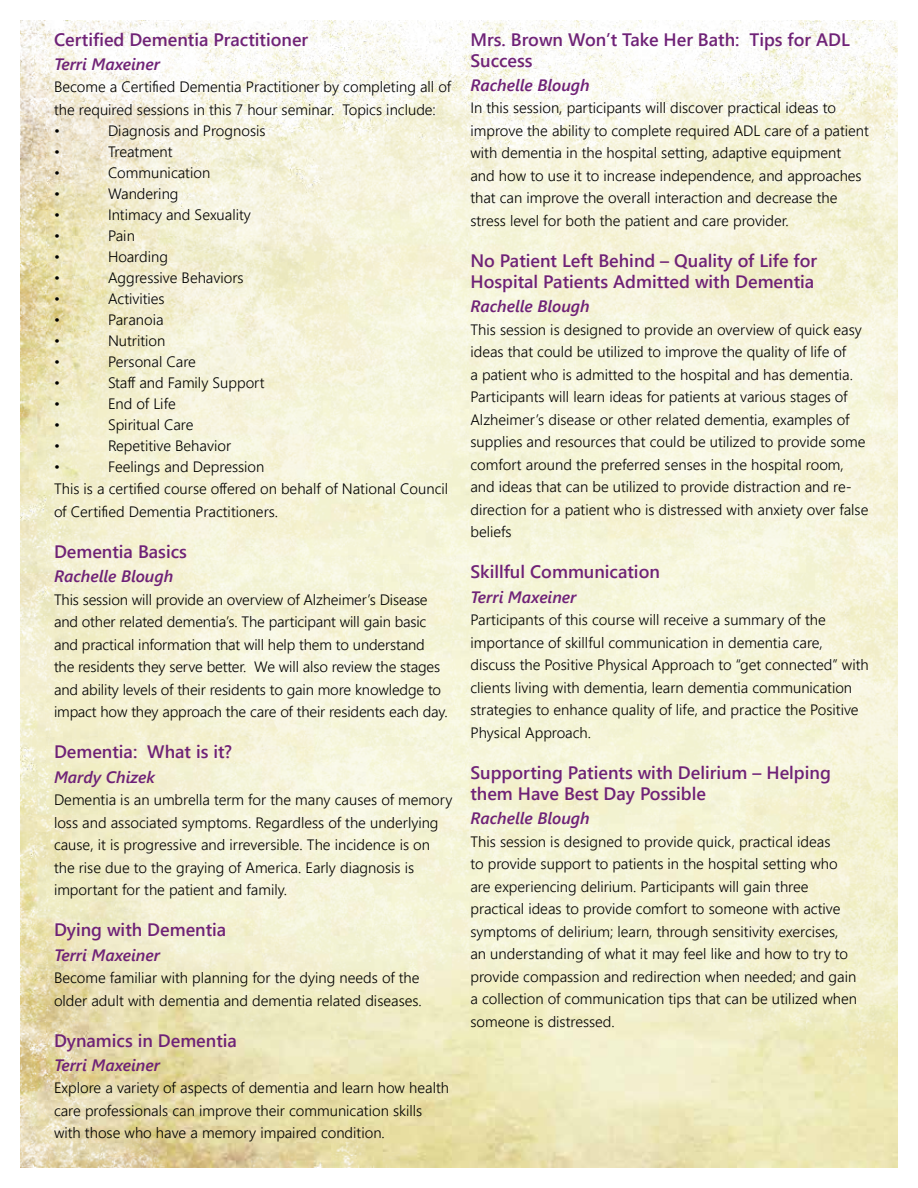
<style>
.page{position:relative;width:918px;height:1188px;background:#fff}
.page>*{position:absolute;margin:0;border:0;box-sizing:border-box;transform-origin:0 0}
.t1{font:600 18px/21px "Segoe UI";color:#6f2277}
.t2{font:italic 600 16.5px "Segoe UI";color:#6f2277}
.t3{font:300 15px/22.5px "Segoe UI";color:#000}
</style>
<div class="page">
<img style="left:20px;top:20px;width:878px;height:1148px">
<p class="t1" style="left:54px;top:27px;width:256px">Certified Dementia Practitioner</p>
<p class="t2" style="left:54px;top:48px;width:108px">Terri Maxeiner</p>
<p class="t3" style="left:54px;top:74px;width:399px">Become a Certified Dementia Practitioner by completing all of the required sessions in this 7 hour seminar. Topics include:</p>
<p class="t3" style="left:54px;top:118px;width:8px">•</p>
<p class="t3" style="left:108px;top:118px;width:159px">Diagnosis and Prognosis</p>
<p class="t3" style="left:54px;top:139px;width:8px">•</p>
<p class="t3" style="left:108px;top:139px;width:66px">Treatment</p>
<p class="t3" style="left:54px;top:160px;width:8px">•</p>
<p class="t3" style="left:108px;top:160px;width:104px">Communication</p>
<p class="t3" style="left:54px;top:181px;width:8px">•</p>
<p class="t3" style="left:108px;top:181px;width:72px">Wandering</p>
<p class="t3" style="left:54px;top:202px;width:8px">•</p>
<p class="t3" style="left:108px;top:202px;width:144px">Intimacy and Sexuality</p>
<p class="t3" style="left:54px;top:223px;width:8px">•</p>
<p class="t3" style="left:108px;top:223px;width:28px">Pain</p>
<p class="t3" style="left:54px;top:244px;width:8px">•</p>
<p class="t3" style="left:108px;top:244px;width:62px">Hoarding</p>
<p class="t3" style="left:54px;top:265px;width:8px">•</p>
<p class="t3" style="left:108px;top:265px;width:137px">Aggressive Behaviors</p>
<p class="t3" style="left:54px;top:286px;width:8px">•</p>
<p class="t3" style="left:108px;top:286px;width:58px">Activities</p>
<p class="t3" style="left:54px;top:307px;width:8px">•</p>
<p class="t3" style="left:108px;top:307px;width:57px">Paranoia</p>
<p class="t3" style="left:54px;top:328px;width:8px">•</p>
<p class="t3" style="left:108px;top:328px;width:59px">Nutrition</p>
<p class="t3" style="left:54px;top:349px;width:8px">•</p>
<p class="t3" style="left:108px;top:349px;width:89px">Personal Care</p>
<p class="t3" style="left:54px;top:370px;width:8px">•</p>
<p class="t3" style="left:108px;top:370px;width:158px">Staff and Family Support</p>
<p class="t3" style="left:54px;top:391px;width:8px">•</p>
<p class="t3" style="left:108px;top:391px;width:69px">End of Life</p>
<p class="t3" style="left:54px;top:412px;width:8px">•</p>
<p class="t3" style="left:108px;top:412px;width:87px">Spiritual Care</p>
<p class="t3" style="left:54px;top:433px;width:8px">•</p>
<p class="t3" style="left:108px;top:433px;width:125px">Repetitive Behavior</p>
<p class="t3" style="left:54px;top:454px;width:8px">•</p>
<p class="t3" style="left:54px;top:454px;width:396px;text-indent:54px">Feelings and Depression<br>This is a certified course offered on behalf of National Council of Certified Dementia Practitioners.</p>
<p class="t1" style="left:54px;top:540px;width:134px">Dementia Basics</p>
<p class="t2" style="left:54px;top:561px;width:121px">Rachelle Blough</p>
<p class="t3" style="left:54px;top:587px;width:395px">This session will provide an overview of Alzheimer’s Disease and other related dementia’s. The participant will gain basic and practical information that will help them to understand the residents they serve better. We will also review the stages and ability levels of their residents to gain more knowledge to impact how they approach the care of their residents each day.</p>
<p class="t1" style="left:54px;top:740px;width:180px">Dementia: What is it?</p>
<p class="t2" style="left:54px;top:761px;width:103px">Mardy Chizek</p>
<p class="t3" style="left:54px;top:787px;width:400px">Dementia is an umbrella term for the many causes of memory loss and associated symptoms. Regardless of the underlying cause, it is progressive and irreversible. The incidence is on the rise due to the graying of America. Early diagnosis is important for the patient and family.</p>
<p class="t1" style="left:54px;top:918px;width:174px">Dying with Dementia</p>
<p class="t2" style="left:54px;top:939px;width:108px">Terri Maxeiner</p>
<p class="t3" style="left:54px;top:965px;width:369px">Become familiar with planning for the dying needs of the older adult with dementia and dementia related diseases.</p>
<p class="t1" style="left:54px;top:1028px;width:184px">Dynamics in Dementia</p>
<p class="t2" style="left:54px;top:1050px;width:108px">Terri Maxeiner</p>
<p class="t3" style="left:54px;top:1075px;width:397px">Explore a variety of aspects of dementia and learn how health care professionals can improve their communication skills with those who have a memory impaired condition.</p>
<p class="t1" style="left:470px;top:27px;width:381px">Mrs. Brown Won’t Take Her Bath: Tips for ADL<br>Success</p>
<p class="t2" style="left:470px;top:69px;width:121px">Rachelle Blough</p>
<p class="t3" style="left:470px;top:95px;width:400px">In this session, participants will discover practical ideas to improve the ability to complete required ADL care of a patient with dementia in the hospital setting, adaptive equipment and how to use it to increase independence, and approaches that can improve the overall interaction and decrease the stress level for both the patient and care provider.</p>
<p class="t1" style="left:470px;top:249px;width:348px">No Patient Left Behind – Quality of Life for<br>Hospital Patients Admitted with Dementia</p>
<p class="t2" style="left:470px;top:291px;width:121px">Rachelle Blough</p>
<p class="t3" style="left:470px;top:317px;width:399px">This session is designed to provide an overview of quick easy ideas that could be utilized to improve the quality of life of<br>a patient who is admitted to the hospital and has dementia.<br>Participants will learn ideas for patients at various stages of Alzheimer’s disease or other related dementia, examples of supplies and resources that could be utilized to provide some comfort around the preferred senses in the hospital room, and ideas that can be utilized to provide distraction and re&shy;direction for a patient who is distressed with anxiety over false beliefs</p>
<p class="t1" style="left:470px;top:560px;width:191px">Skillful Communication</p>
<p class="t2" style="left:470px;top:581px;width:108px">Terri Maxeiner</p>
<p class="t3" style="left:470px;top:607px;width:400px">Participants of this course will receive a summary of the importance of skillful communication in dementia care, discuss the Positive Physical Approach to “get connected” with clients living with dementia, learn dementia communication strategies to enhance quality of life, and practice the Positive Physical Approach.</p>
<p class="t1" style="left:470px;top:760px;width:362px">Supporting Patients with Delirium – Helping them Have Best Day Possible</p>
<p class="t2" style="left:470px;top:803px;width:121px">Rachelle Blough</p>
<p class="t3" style="left:470px;top:828px;width:388px">This session is designed to provide quick, practical ideas<br>to provide support to patients in the hospital setting who are experiencing delirium. Participants will gain three practical ideas to provide comfort to someone with active symptoms of delirium; learn, through sensitivity exercises, an understanding of what it may feel like and how to try to provide compassion and redirection when needed; and gain a collection of communication tips that can be utilized when someone is distressed.</p>
</div>
